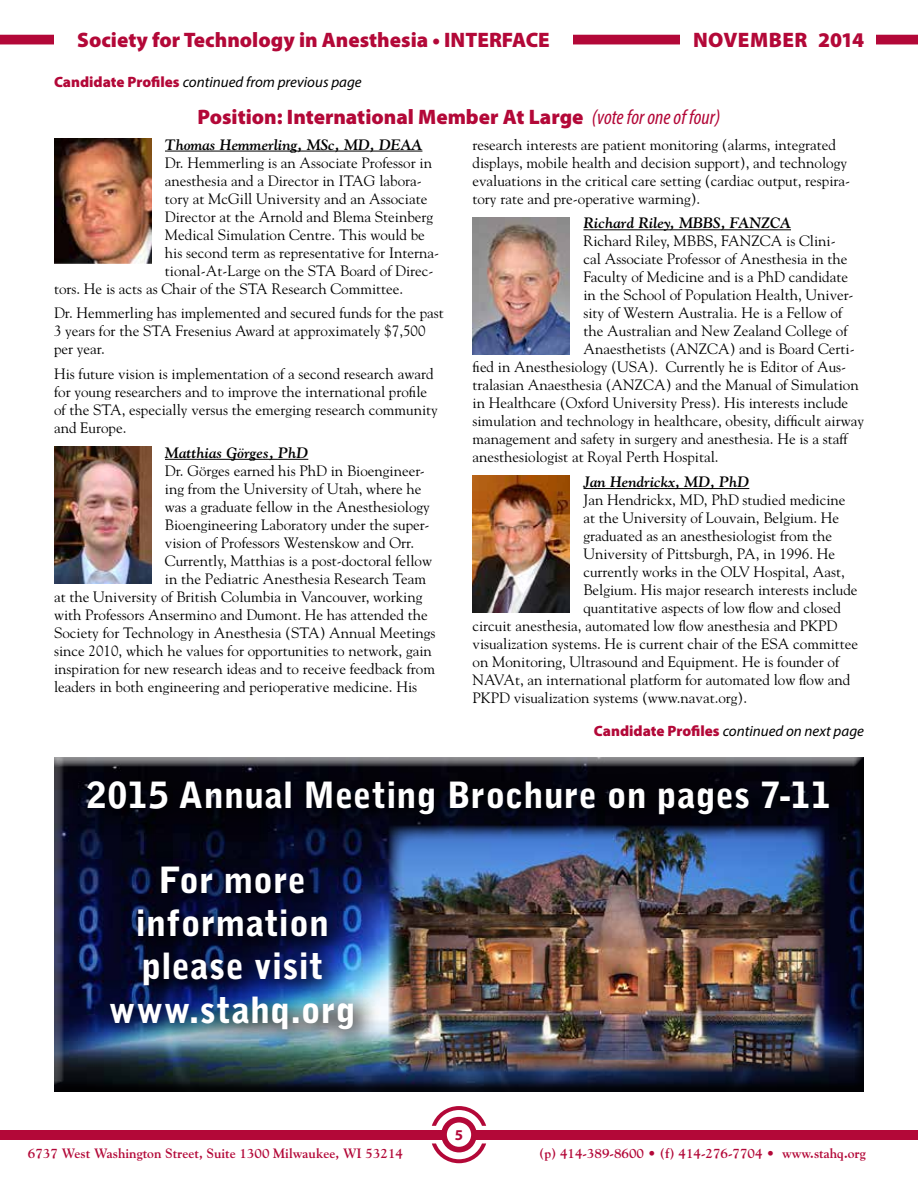
<style>
.page{position:relative;width:918px;height:1188px;background:#fff}
.page>*{position:absolute;margin:0;border:0;box-sizing:border-box;transform-origin:0 0}
.t1{font:900 36px/43.2px "Bell Gothic Std";letter-spacing:.01em;color:#fff;text-align:center}
.t2{font:900 21px "Myriad Pro";color:#b30838}
.t3{font:900 21px "Myriad Pro";letter-spacing:.02em;color:#b30838}
.t4{font:15px/18px "Goudy Std";color:#000}
.t5{font:italic 700 15px "Goudy Std";color:#000}
.t6{font:italic 15px "Myriad Pro";color:#000}
.t7{font:700 15px "Myriad Pro";color:#b30838}
.t8{font:700 13.5px "Goudy Std";color:#b30838}
.s1{font-weight:900;font-style:normal;color:#b30838}
.s2{font-weight:400;font-style:italic;font-stretch:condensed}
</style>
<div class="page">
<div style="left:0;top:35px;width:918px;height:9px;background:#b30838"></div>
<div style="left:0;top:1130px;width:918px;height:10px;background:#b30838"></div>
<svg style="left:432px;top:1106px;width:54px;height:57px"></svg>
<svg style="left:441px;top:1117px;width:36px;height:35px"></svg>
<div style="left:447px;top:1123px;width:24px;height:24px;background:#fff;border-radius:50%"></div>
<div style="left:54px;top:21px;width:519px;height:37px;background:#fff"></div>
<div style="left:681px;top:21px;width:195px;height:37px;background:#fff"></div>
<hr style="left:165px;top:151px;width:257px;height:1px;background:#000">
<hr style="left:165px;top:459px;width:143px;height:1px;background:#000">
<hr style="left:583px;top:229px;width:208px;height:1px;background:#000">
<hr style="left:583px;top:488px;width:166px;height:1px;background:#000">
<img style="left:54px;top:138px;width:97px;height:126px">
<img style="left:54px;top:447px;width:97px;height:136px">
<img style="left:472px;top:218px;width:98px;height:136px">
<img style="left:472px;top:476px;width:98px;height:136px">
<div style="left:53px;top:757px;width:812px;height:335px;background:#000;opacity:.75"></div>
<img style="left:389px;top:841px;width:436px;height:231px">
<div style="left:94px;top:849px;width:286px;height:207px;background:#000;opacity:.75"></div>
<div style="left:71px;top:765px;width:784px;height:76px;background:#000;opacity:.75"></div>
<h2 class="t2" style="left:77px;top:28px;width:474px">Society for Technology in Anesthesia • INTERFACE</h2>
<h2 class="t3" style="left:693px;top:28px;width:173px">NOVEMBER 2014</h2>
<p class="t6" style="left:54px;top:72px;width:309px"><span class="s1">Candidate Profiles</span> continued from previous page</p>
<h2 class="t2" style="left:198px;top:105px;width:524px">Position: International Member At Large <span class="s2">(vote for one of four)</span></h2>
<p class="t5" style="left:165px;top:135px;width:259px">Thomas Hemmerling, MSc, MD, DEAA</p>
<p class="t4" style="left:165px;top:153px;width:269px">Dr. Hemmerling is an Associate Professor in</p>
<p class="t4" style="left:165px;top:171px;width:258px">anesthesia and a Director in ITAG labora-</p>
<p class="t4" style="left:165px;top:189px;width:264px">tory at McGill University and an Associate</p>
<p class="t4" style="left:165px;top:207px;width:270px">Director at the Arnold and Blema Steinberg</p>
<p class="t4" style="left:165px;top:225px;width:261px">Medical Simulation Centre. This would be</p>
<p class="t4" style="left:165px;top:243px;width:276px">his second term as representative for Interna-</p>
<p class="t4" style="left:165px;top:261px;width:270px">tional-At-Large on the STA Board of Direc-</p>
<p class="t4" style="left:54px;top:279px;width:351px">tors. He is acts as Chair of the STA Research Committee.</p>
<p class="t4" style="left:54px;top:304px;width:391px">Dr. Hemmerling has implemented and secured funds for the past<br>3 years for the STA Fresenius Award at approximately $7,500 per year.</p>
<p class="t4" style="left:54px;top:365px;width:385px">His future vision is implementation of a second research award for young researchers and to improve the international profile of the STA, especially versus the emerging research community and Europe.</p>
<p class="t5" style="left:165px;top:443px;width:145px">Matthias Görges, PhD</p>
<p class="t4" style="left:165px;top:461px;width:261px">Dr. Görges earned his PhD in Bioengineer-</p>
<p class="t4" style="left:165px;top:479px;width:258px">ing from the University of Utah, where he</p>
<p class="t4" style="left:165px;top:497px;width:266px">was a graduate fellow in the Anesthesiology</p>
<p class="t4" style="left:165px;top:515px;width:266px">Bioengineering Laboratory under the super-</p>
<p class="t4" style="left:165px;top:533px;width:251px">vision of Professors Westenskow and Orr.</p>
<p class="t4" style="left:165px;top:551px;width:269px">Currently, Matthias is a post-doctoral fellow</p>
<p class="t4" style="left:165px;top:569px;width:263px">in the Pediatric Anesthesia Research Team</p>
<p class="t4" style="left:54px;top:587px;width:370px">at the University of British Columbia in Vancouver, working</p>
<p class="t4" style="left:54px;top:605px;width:375px">with Professors Ansermino and Dumont. He has attended the</p>
<p class="t4" style="left:54px;top:623px;width:383px">Society for Technology in Anesthesia (STA) Annual Meetings</p>
<p class="t4" style="left:54px;top:641px;width:379px">since 2010, which he values for opportunities to network, gain</p>
<p class="t4" style="left:54px;top:659px;width:383px">inspiration for new research ideas and to receive feedback from</p>
<p class="t4" style="left:54px;top:677px;width:365px">leaders in both engineering and perioperative medicine. His</p>
<p class="t4" style="left:472px;top:135px;width:379px">research interests are patient monitoring (alarms, integrated displays, mobile health and decision support), and technology evaluations in the critical care setting (cardiac output, respira&shy;tory rate and pre-operative warming).</p>
<p class="t5" style="left:583px;top:214px;width:209px">Richard Riley, MBBS, FANZCA</p>
<p class="t4" style="left:583px;top:232px;width:254px">Richard Riley, MBBS, FANZCA is Clini-</p>
<p class="t4" style="left:583px;top:250px;width:266px">cal Associate Professor of Anesthesia in the</p>
<p class="t4" style="left:583px;top:268px;width:266px">Faculty of Medicine and is a PhD candidate</p>
<p class="t4" style="left:583px;top:286px;width:271px">in the School of Population Health, Univer-</p>
<p class="t4" style="left:583px;top:304px;width:260px">sity of Western Australia. He is a Fellow of</p>
<p class="t4" style="left:583px;top:322px;width:266px">the Australian and New Zealand College of</p>
<p class="t4" style="left:583px;top:340px;width:273px">Anaesthetists (ANZCA) and is Board Certi-</p>
<p class="t4" style="left:472px;top:358px;width:375px">fied in Anesthesiology (USA). Currently he is Editor of Aus-</p>
<p class="t4" style="left:472px;top:376px;width:388px">tralasian Anaesthesia (ANZCA) and the Manual of Simulation</p>
<p class="t4" style="left:472px;top:394px;width:377px">in Healthcare (Oxford University Press). His interests include</p>
<p class="t4" style="left:472px;top:412px;width:393px">simulation and technology in healthcare, obesity, difficult airway</p>
<p class="t4" style="left:472px;top:430px;width:377px">management and safety in surgery and anesthesia. He is a staff</p>
<p class="t4" style="left:472px;top:448px;width:248px">anesthesiologist at Royal Perth Hospital.</p>
<p class="t5" style="left:583px;top:473px;width:167px">Jan Hendrickx, MD, PhD</p>
<p class="t4" style="left:583px;top:491px;width:264px">Jan Hendrickx, MD, PhD studied medicine</p>
<p class="t4" style="left:583px;top:509px;width:257px">at the University of Louvain, Belgium. He</p>
<p class="t4" style="left:583px;top:527px;width:250px">graduated as an anesthesiologist from the</p>
<p class="t4" style="left:583px;top:545px;width:253px">University of Pittsburgh, PA, in 1996. He</p>
<p class="t4" style="left:583px;top:563px;width:263px">currently works in the OLV Hospital, Aast,</p>
<p class="t4" style="left:583px;top:581px;width:276px">Belgium. His major research interests include</p>
<p class="t4" style="left:583px;top:599px;width:259px">quantitative aspects of low flow and closed</p>
<p class="t4" style="left:472px;top:617px;width:366px">circuit anesthesia, automated low flow anesthesia and PKPD</p>
<p class="t4" style="left:472px;top:635px;width:387px">visualization systems. He is current chair of the ESA committee</p>
<p class="t4" style="left:472px;top:653px;width:368px">on Monitoring, Ultrasound and Equipment. He is founder of</p>
<p class="t4" style="left:472px;top:671px;width:379px">NAVAt, an international platform for automated low flow and</p>
<p class="t4" style="left:472px;top:689px;width:276px">PKPD visualization systems (www.navat.org).</p>
<p class="t6" style="left:594px;top:722px;width:272px"><span class="s1">Candidate Profiles</span> continued on next page</p>
<h1 class="t1" style="left:87px;top:774px;width:746px">2015 Annual Meeting Brochure on pages 7-11</h1>
<h1 class="t1" style="left:109px;top:859px;width:248px">For more information please visit www.stahq.org</h1>
<p class="t7" style="left:455px;top:1125px;width:10px">5</p>
<p class="t8" style="left:28px;top:1145px;width:377px">6737 West Washington Street, Suite 1300 Milwaukee, WI 53214</p>
<p class="t8" style="left:539px;top:1145px;width:328px">(p) 414-389-8600 • (f) 414-276-7704 • www.stahq.org</p>
</div>
